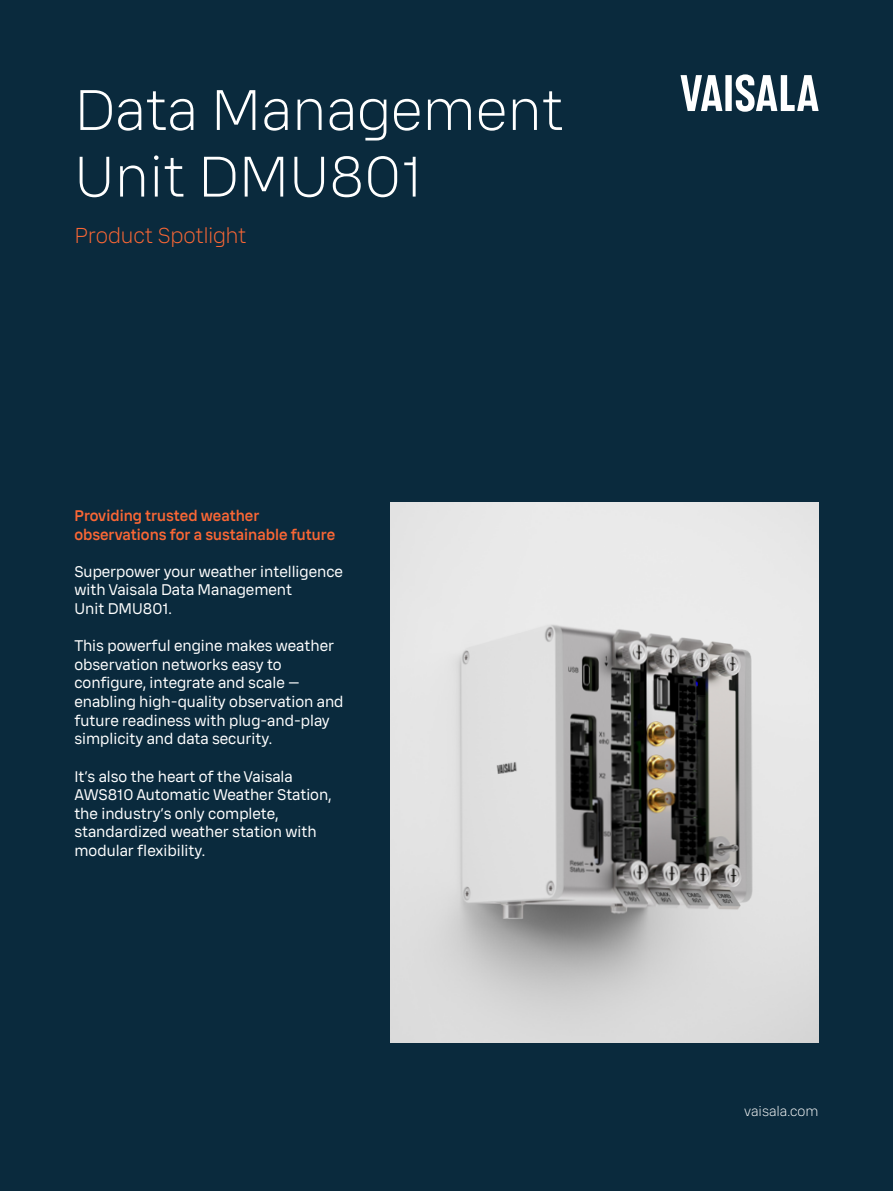
<style>
.page{position:relative;width:893px;height:1191px;background:#0a2a3d}
.page>*{position:absolute;margin:0;border:0;box-sizing:border-box;transform-origin:0 0}
.t1{font:300 55.5px/66.6px "Vaisala Sans";color:#fff}
.t2{font:300 21px "Vaisala Sans";letter-spacing:-.015em;color:#fb6735}
.t3{font:15px/18.6px "Vaisala Sans";color:#fff}
.t4{font:500 15px/18.6px "Vaisala Sans";color:#fb6735}
.t5{font:300 13.5px "Vaisala Sans";color:#fff}
</style>
<div class="page">
<svg style="left:681px;top:75px;width:41px;height:36px"></svg>
<div style="left:725px;top:75px;width:7px;height:36px;background:#fff"></div>
<svg style="left:736px;top:74px;width:83px;height:38px"></svg>
<img style="left:391px;top:502px;width:428px;height:540px">
<h1 class="t1" style="left:74px;top:74px;width:490px">Data Management<br>Unit DMU801</h1>
<h2 class="t2" style="left:74px;top:221px;width:173px">Product Spotlight</h2>
<p class="t4" style="left:74px;top:506px;width:262px">Providing trusted weather observations for a sustainable future</p>
<p class="t3" style="left:74px;top:561px;width:270px">Superpower your weather intelligence with Vaisala Data Management<br>Unit DMU801.</p>
<p class="t3" style="left:74px;top:636px;width:271px">This powerful engine makes weather observation networks easy to configure, integrate and scale — enabling high-quality observation and future readiness with plug-and-play simplicity and data security.</p>
<p class="t3" style="left:74px;top:766px;width:259px">It’s also the heart of the Vaisala<br>AWS810 Automatic Weather Station, the industry’s only complete, standardized weather station with modular flexibility.</p>
<p class="t5" style="left:744px;top:1102px;width:76px">vaisala.com</p>
</div>
